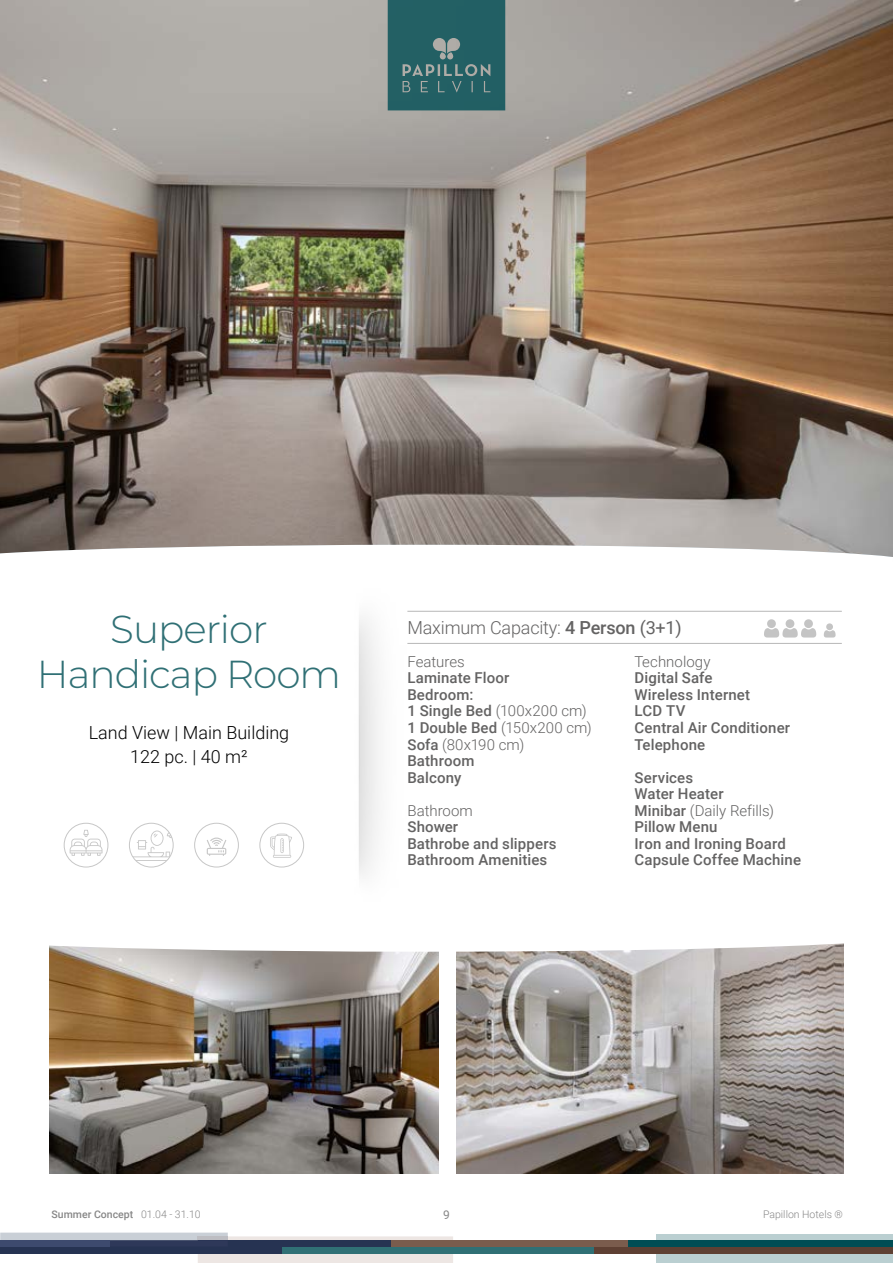
<style>
.page{position:relative;width:893px;height:1263px;background:#fff}
.page>*{position:absolute;margin:0;border:0;box-sizing:border-box;transform-origin:0 0}
.t1{font:300 39px/45px "Montserrat";letter-spacing:-.025em;color:#307075;text-align:center}
.t2{font:300 18px/24px "Roboto";color:#000;text-align:center}
.t3{font:300 18px "Roboto";letter-spacing:-.01em;color:#646363}
.t4{font:500 15px/16.5px "Roboto";letter-spacing:.01em;color:#646363}
.t5{font:300 15px "Roboto";color:#646363}
.t6{font:12px "Roboto";color:#878787}
.t7{font:500 10.5px "Roboto";color:#878787}
.t8{font:300 10.5px "Roboto";color:#878787}
.s1{font-weight:500}
.s2{font-weight:400}
.s3{font-weight:300}
</style>
<div class="page">
<div style="left:656px;top:1234px;width:237px;height:29px;background:#bacfd1"></div>
<div style="left:582px;top:1247px;width:311px;height:7px;background:#5e4033"></div>
<div style="left:391px;top:1240px;width:245px;height:7px;background:#7a5c4d"></div>
<div style="left:628px;top:1240px;width:265px;height:7px;background:#004d54"></div>
<svg style="left:0;top:1232px;width:453px;height:31px"></svg>
<div style="left:0;top:1240px;width:109px;height:6px;background:#3d4a6e"></div>
<div style="left:282px;top:1247px;width:311px;height:7px;background:#307075"></div>
<img style="left:0;top:0;width:893px;height:557px">
<img style="left:456px;top:952px;width:388px;height:221px">
<img style="left:49px;top:952px;width:389px;height:221px">
<div style="left:64px;top:823px;width:44px;height:44px;border:1px solid #c7c7c7;border-radius:50%"></div>
<svg style="left:70px;top:830px;width:32px;height:26px"></svg>
<div style="left:129px;top:823px;width:45px;height:44px;border:1px solid #c7c7c7;border-radius:50%"></div>
<svg style="left:132px;top:823px;width:41px;height:38px"></svg>
<div style="left:194px;top:823px;width:45px;height:44px;border:1px solid #c7c7c7;border-radius:50%"></div>
<svg style="left:207px;top:837px;width:19px;height:19px"></svg>
<div style="left:259px;top:823px;width:45px;height:44px;border:1px solid #c7c7c7;border-radius:50%"></div>
<svg style="left:270px;top:834px;width:22px;height:24px"></svg>
<hr style="left:407px;top:643px;width:435px;height:1px;background:#b7b7b7">
<hr style="left:407px;top:611px;width:435px;height:1px;background:#b7b7b7">
<svg style="left:49px;top:943px;width:795px;height:9px"></svg>
<svg style="left:388px;top:0;width:117px;height:110px;background:#2d6569"></svg>
<svg style="left:824px;top:623px;width:12px;height:14px"></svg>
<svg style="left:764px;top:619px;width:52px;height:18px"></svg>
<h1 class="t1" style="left:37px;top:605px;width:306px">Superior<br>Handicap Room</h1>
<p class="t2" style="left:89px;top:720px;width:202px">Land View | Main Building<br>122 pc. | 40 m²</p>
<p class="t3" style="left:407px;top:614px;width:276px">Maximum Capacity: <span class="s1">4 Person</span> <span class="s2">(3+1)</span></p>
<p class="t5" style="left:407px;top:651px;width:59px">Features</p>
<p class="t4" style="left:407px;top:669px;width:186px">Laminate Floor<br>Bedroom:<br>1 Single Bed <span class="s3">(100x200 cm)<br></span>1 Double Bed <span class="s3">(150x200 cm)<br></span>Sofa <span class="s3">(80x190 cm)<br></span>Bathroom<br>Balcony</p>
<p class="t5" style="left:407px;top:800px;width:67px">Bathroom</p>
<p class="t4" style="left:407px;top:818px;width:151px">Shower<br>Bathrobe and slippers<br>Bathroom Amenities</p>
<p class="t5" style="left:635px;top:651px;width:77px">Technology</p>
<p class="t4" style="left:635px;top:669px;width:157px">Digital Safe<br>Wireless Internet<br>LCD TV<br>Central Air Conditioner<br>Telephone</p>
<p class="t4" style="left:635px;top:768px;width:168px">Services<br>Water Heater<br>Minibar <span class="s3">(Daily Refills)<br></span>Pillow Menu<br>Iron and Ironing Board<br>Сapsule Сoffee Machine</p>
<p class="t7" style="left:52px;top:1207px;width:151px">Summer Concept <span class="s3">01.04 - 31.10</span></p>
<p class="t6" style="left:443px;top:1206px;width:8px">9</p>
<p class="t8" style="left:763px;top:1207px;width:81px">Papillon Hotels ®</p>
</div>
